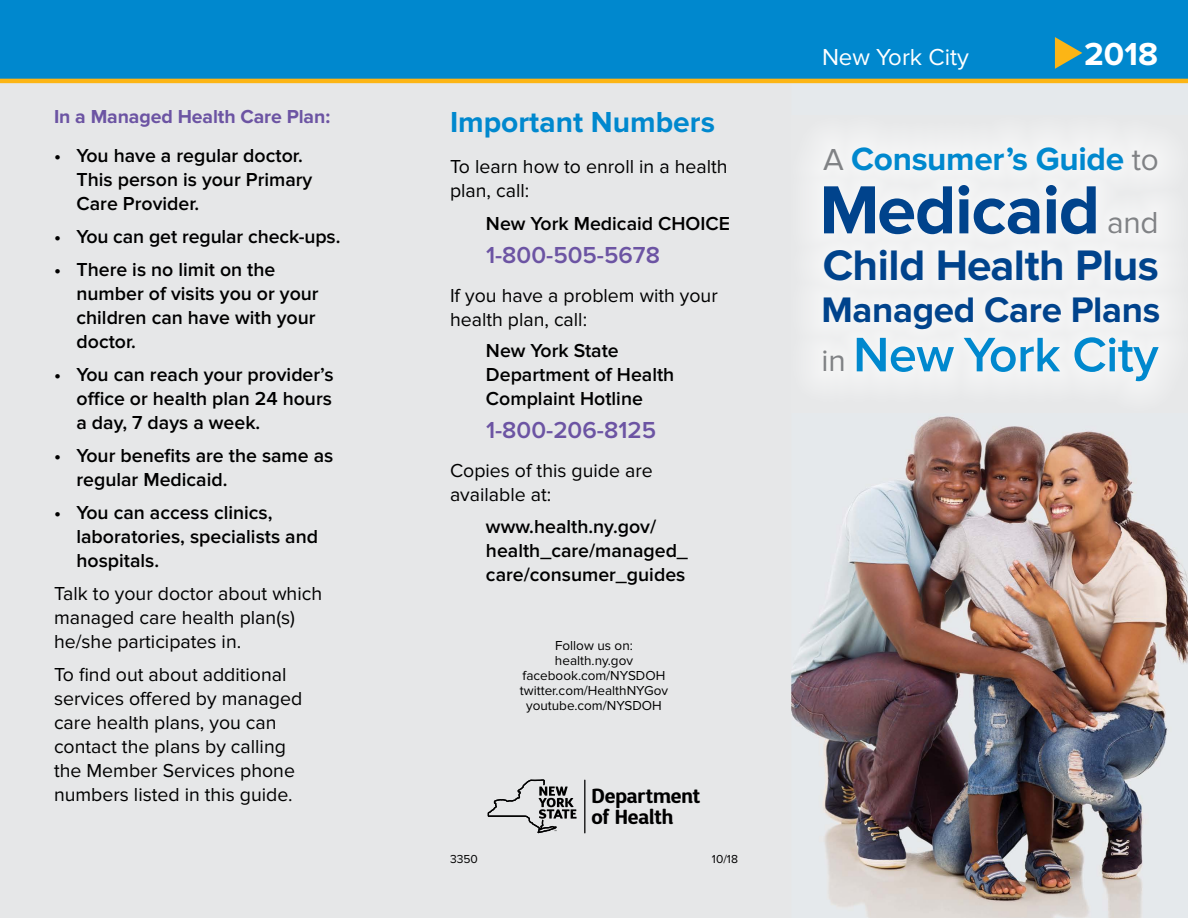
<style>
.page{position:relative;width:1188px;height:918px;background:#e6e7e8}
.page>*{position:absolute;margin:0;border:0;box-sizing:border-box;transform-origin:0 0}
.t1{font:700 70.5px "Proxima Nova";letter-spacing:-.02em;color:#00438c}
.t2{font:600 50.25px "Proxima Nova";letter-spacing:-.01em;color:#0088ce}
.t3{font:700 44.25px "Proxima Nova";letter-spacing:-.01em;color:#00438c}
.t4{font:700 36.75px "Proxima Nova";letter-spacing:-.01em;color:#00438c}
.t5{font:700 33.3px "Proxima Nova";letter-spacing:-.01em;color:#0088ce}
.t6{font:700 33px "Proxima Nova";color:#fff}
.t7{font:31.5px "Proxima Nova";color:#808285}
.t8{font:700 30px "Proxima Nova";color:#0088ce}
.t9{font:600 24px "Proxima Nova";color:#6c54a3}
.t10{font:24px "Proxima Nova";color:#fff}
.t11{font:700 20.4px/20.7px "D Sari";letter-spacing:-.01em;color:#000}
.t12{font:600 19.5px/24px "Proxima Nova";color:#000}
.t13{font:19.5px/24px "Proxima Nova";color:#000}
.t14{font:700 19.5px "Proxima Nova";letter-spacing:-.005em;color:#6c54a3}
.t15{font:13.5px/15px "Proxima Nova";color:#000;text-align:center}
.t16{font:12px "Proxima Nova";color:#000}
.s1{font-weight:400;font-size:31.5px;color:#808285}
</style>
<div class="page">
<img style="left:791px;top:83px;width:397px;height:835px">
<div style="left:0;top:0;width:1188px;height:81px;background:#0088ce"></div>
<img style="left:792px;top:116px;width:396px;height:297px">
<hr style="left:0;top:79px;width:1188px;height:4px;background:#fcb515">
<svg style="left:1055px;top:37px;width:27px;height:32px"></svg>
<hr style="left:584px;top:780px;width:1px;height:53px;background:#000">
<svg style="left:488px;top:779px;width:89px;height:54px"></svg>
<p class="t14" style="left:54px;top:106px;width:278px">In a Managed Health Care Plan:</p>
<p class="t12" style="left:77px;top:144px;width:237px;text-indent:-23px">• You have a regular doctor.<br>This person is your Primary<br>Care Provider.</p>
<p class="t12" style="left:54px;top:225px;width:288px">• You can get regular check-ups.</p>
<p class="t12" style="left:77px;top:258px;width:244px;text-indent:-23px">• There is no limit on the number of visits you or your children can have with your doctor.</p>
<p class="t12" style="left:77px;top:363px;width:259px;text-align:justify;text-indent:-23px">• You can reach your provider’s office or health plan 24 hours a day, 7 days a week.</p>
<p class="t12" style="left:77px;top:444px;width:258px;text-indent:-23px">• Your benefits are the same as regular Medicaid.</p>
<p class="t12" style="left:77px;top:501px;width:243px;text-indent:-23px">• You can access clinics, laboratories, specialists and hospitals.</p>
<p class="t13" style="left:54px;top:582px;width:270px">Talk to your doctor about which managed care health plan(s) he/she participates in.</p>
<p class="t13" style="left:54px;top:663px;width:250px">To find out about additional services offered by managed care health plans, you can contact the plans by calling the Member Services phone numbers listed in this guide.</p>
<h3 class="t8" style="left:450px;top:104px;width:266px">Important Numbers</h3>
<p class="t13" style="left:450px;top:155px;width:279px">To learn how to enroll in a health plan, call:</p>
<p class="t12" style="left:486px;top:212px;width:246px">New York Medicaid CHOICE</p>
<p class="t9" style="left:486px;top:241px;width:176px">1-800-505-5678</p>
<p class="t13" style="left:450px;top:284px;width:269px">If you have a problem with your health plan, call:</p>
<p class="t12" style="left:486px;top:339px;width:190px">New York State<br>Department of Health<br>Complaint Hotline</p>
<p class="t9" style="left:486px;top:417px;width:172px">1-800-206-8125</p>
<p class="t13" style="left:450px;top:459px;width:204px">Copies of this guide are available at:</p>
<p class="t12" style="left:486px;top:515px;width:204px">www.health.ny.gov/ health_care/managed_ care/consumer_guides</p>
<p class="t15" style="left:520px;top:638px;width:150px">Follow us on: health.ny.gov facebook.com/NYSDOH twitter.com/HealthNYGov youtube.com/NYSDOH</p>
<p class="t11" style="left:592px;top:785px;width:110px">Department of Health</p>
<p class="t16" style="left:450px;top:852px;width:29px">3350</p>
<p class="t16" style="left:712px;top:852px;width:28px">10/18</p>
<p class="t10" style="left:822px;top:44px;width:148px">New York City</p>
<h3 class="t6" style="left:1084px;top:35px;width:75px">2018</h3>
<h3 class="t5" style="left:823px;top:140px;width:337px"><span class="s1">A</span> Consumer’s Guide <span class="s1">to</span></h3>
<h1 class="t1" style="left:819px;top:169px;width:282px">Medicaid</h1>
<h3 class="t7" style="left:1107px;top:205px;width:53px">and</h3>
<h3 class="t3" style="left:823px;top:240px;width:338px">Child Health Plus</h3>
<h3 class="t4" style="left:822px;top:288px;width:340px">Managed Care Plans</h3>
<h2 class="t2" style="left:822px;top:326px;width:339px"><span class="s1">in</span> New York City</h2>
</div>
